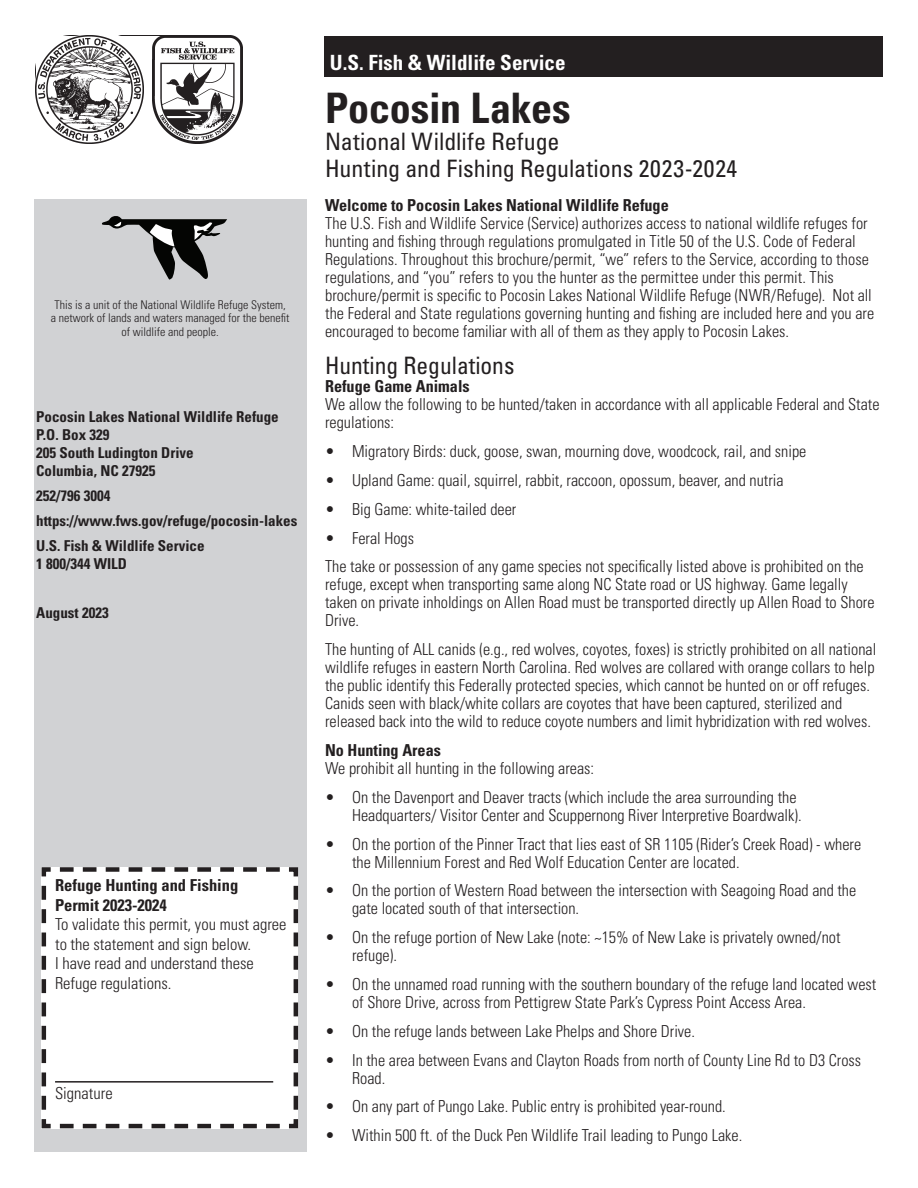
<style>
.page{position:relative;width:918px;height:1188px;background:#fff}
.page>*{position:absolute;margin:0;border:0;box-sizing:border-box;transform-origin:0 0}
.t1{font:700 condensed 42px "Univers LT Std";letter-spacing:-.005em;color:#231f20}
.t2{font:condensed 24px/27px "Univers LT Std";color:#231f20}
.t3{font:700 condensed 21px "Univers LT Std";color:#fff}
.t4{font:300 condensed 16.5px/18px "Univers LT Std";color:#231f20}
.t5{font:700 condensed 16.5px/19.8px "Univers LT Std";color:#231f20}
.t6{font:700 condensed 15px/18px "Univers LT Std";color:#231f20}
.t7{font:300 condensed 12px/13.5px "Univers LT Std";color:#231f20;text-align:center}
</style>
<div class="page">
<div style="left:34px;top:199px;width:273px;height:952px;background:#d1d2d4"></div>
<div style="left:41px;top:867px;width:258px;height:262px;background:#fff"></div>
<hr style="left:55px;top:1081px;width:218px;height:2px;background:#231f20">
<div style="left:324px;top:36px;width:558px;height:40px;background:#231f20"></div>
<svg style="left:102px;top:216px;width:125px;height:64px"></svg>
<img style="left:36px;top:36px;width:108px;height:108px">
<img style="left:153px;top:36px;width:90px;height:108px">
<p class="t7" style="left:51px;top:298px;width:240px">This is a unit of the National Wildlife Refuge System, a network of lands and waters managed for the benefit</p>
<p class="t7" style="left:122px;top:325px;width:99px">of wildlife and people.</p>
<p class="t6" style="left:36px;top:408px;width:244px">Pocosin Lakes National Wildlife Refuge<br>P.O. Box 329<br>205 South Ludington Drive<br>Columbia, NC 27925</p>
<p class="t6" style="left:36px;top:483px;width:263px;line-height:24.8px">252/796 3004 https://www.fws.gov/refuge/pocosin-lakes<br>U.S. Fish &amp; Wildlife Service</p>
<p class="t6" style="left:36px;top:554px;width:92px">1 800/344 WILD</p>
<p class="t6" style="left:36px;top:604px;width:74px">August 2023</p>
<p class="t5" style="left:55px;top:875px;width:185px">Refuge Hunting and Fishing<br>Permit 2023-2024</p>
<p class="t4" style="left:55px;top:915px;width:233px;line-height:19.5px">To validate this permit, you must agree to the statement and sign below.<br>I have read and understand these<br>Refuge regulations.</p>
<p class="t4" style="left:55px;top:1084px;width:59px">Signature</p>
<p class="t3" style="left:330px;top:50px;width:237px">U.S. Fish &amp; Wildlife Service</p>
<h1 class="t1" style="left:325px;top:83px;width:247px">Pocosin Lakes</h1>
<h2 class="t2" style="left:325px;top:128px;width:414px">National Wildlife Refuge<br>Hunting and Fishing Regulations 2023-2024</h2>
<p class="t5" style="left:325px;top:195px;width:345px">Welcome to Pocosin Lakes National Wildlife Refuge</p>
<p class="t4" style="left:325px;top:214px;width:551px">The U.S. Fish and Wildlife Service (Service) authorizes access to national wildlife refuges for hunting and fishing through regulations promulgated in Title 50 of the U.S. Code of Federal Regulations. Throughout this brochure/permit, “we” refers to the Service, according to those regulations, and “you” refers to you the hunter as the permittee under this permit. This brochure/permit is specific to Pocosin Lakes National Wildlife Refuge (NWR/Refuge). Not all the Federal and State regulations governing hunting and fishing are included here and you are encouraged to become familiar with all of them as they apply to Pocosin Lakes.</p>
<h2 class="t2" style="left:325px;top:352px;width:191px">Hunting Regulations</h2>
<p class="t5" style="left:325px;top:377px;width:146px">Refuge Game Animals</p>
<p class="t4" style="left:325px;top:396px;width:556px">We allow the following to be hunted/taken in accordance with all applicable Federal and State regulations:</p>
<p class="t4" style="left:325px;top:442px;width:483px">• Migratory Birds: duck, goose, swan, mourning dove, woodcock, rail, and snipe</p>
<p class="t4" style="left:325px;top:471px;width:460px">• Upland Game: quail, squirrel, rabbit, raccoon, opossum, beaver, and nutria</p>
<p class="t4" style="left:325px;top:500px;width:193px">• Big Game: white-tailed deer</p>
<p class="t4" style="left:325px;top:523px;width:540px;line-height:28.8px">• Feral Hogs<br>The take or possession of any game species not specifically listed above is prohibited on the</p>
<p class="t4" style="left:325px;top:576px;width:551px">refuge, except when transporting same along NC State road or US highway. Game legally taken on private inholdings on Allen Road must be transported directly up Allen Road to Shore<br>Drive.</p>
<p class="t4" style="left:325px;top:640px;width:553px">The hunting of ALL canids (e.g., red wolves, coyotes, foxes) is strictly prohibited on all national wildlife refuges in eastern North Carolina. Red wolves are collared with orange collars to help the public identify this Federally protected species, which cannot be hunted on or off refuges.<br>Canids seen with black/white collars are coyotes that have been captured, sterilized and released back into the wild to reduce coyote numbers and limit hybridization with red wolves.</p>
<p class="t5" style="left:325px;top:740px;width:117px">No Hunting Areas</p>
<p class="t4" style="left:325px;top:759px;width:271px">We prohibit all hunting in the following areas:</p>
<p class="t4" style="left:352px;top:788px;width:451px;text-indent:-27px">• On the Davenport and Deaver tracts (which include the area surrounding the<br>Headquarters/ Visitor Center and Scuppernong River Interpretive Boardwalk).</p>
<p class="t4" style="left:352px;top:835px;width:511px;text-indent:-27px">• On the portion of the Pinner Tract that lies east of SR 1105 (Rider’s Creek Road) - where the Millennium Forest and Red Wolf Education Center are located.</p>
<p class="t4" style="left:352px;top:882px;width:506px;text-indent:-27px">• On the portion of Western Road between the intersection with Seagoing Road and the gate located south of that intersection.</p>
<p class="t4" style="left:352px;top:928px;width:490px;text-indent:-27px">• On the refuge portion of New Lake (note: ~15% of New Lake is privately owned/not refuge).</p>
<p class="t4" style="left:352px;top:975px;width:526px;text-indent:-27px">• On the unnamed road running with the southern boundary of the refuge land located west of Shore Drive, across from Pettigrew State Park’s Cypress Point Access Area.</p>
<p class="t4" style="left:325px;top:1022px;width:371px">• On the refuge lands between Lake Phelps and Shore Drive.</p>
<p class="t4" style="left:352px;top:1051px;width:511px;text-indent:-27px">• In the area between Evans and Clayton Roads from north of County Line Rd to D3 Cross<br>Road.</p>
<p class="t4" style="left:325px;top:1098px;width:402px">• On any part of Pungo Lake. Public entry is prohibited year-round.</p>
<p class="t4" style="left:325px;top:1126px;width:419px">• Within 500 ft. of the Duck Pen Wildlife Trail leading to Pungo Lake.</p>
</div>
